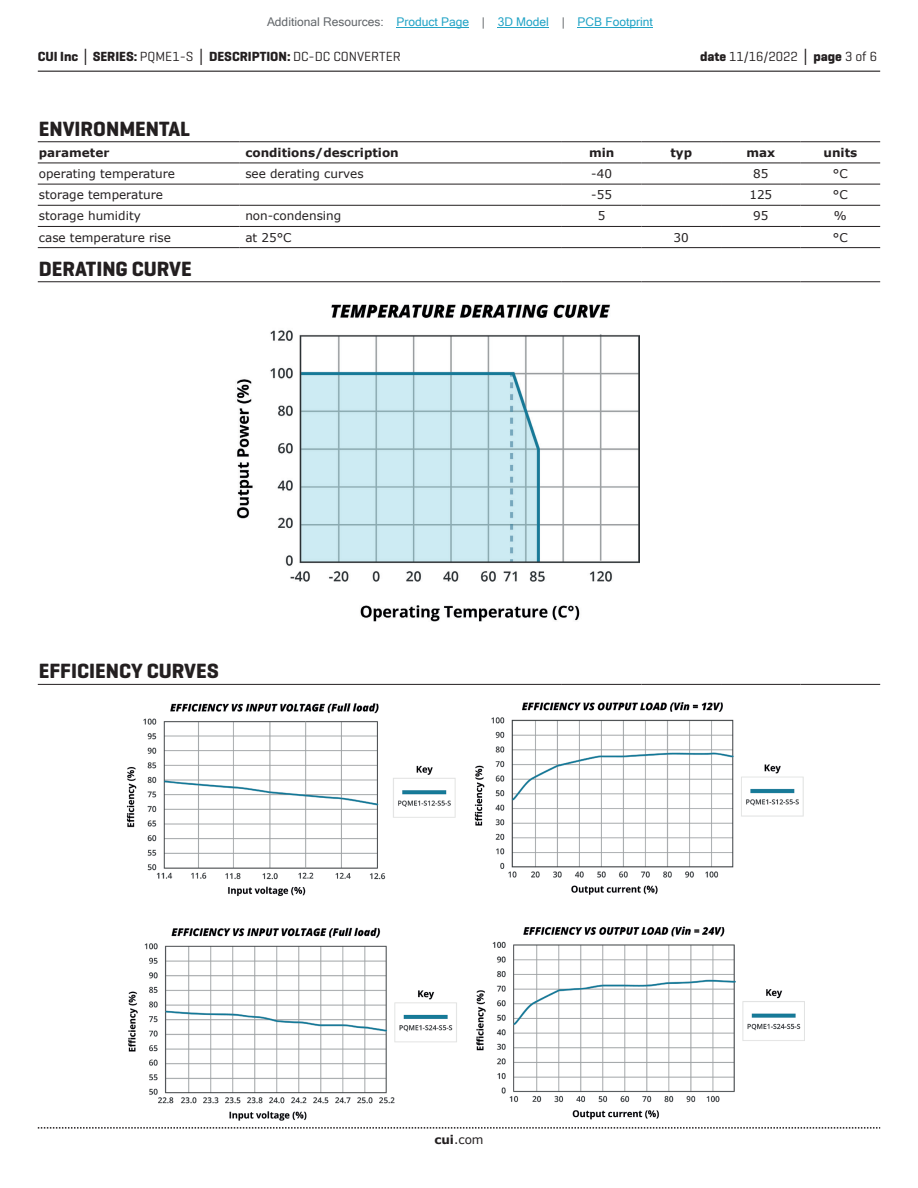
<style>
.page{position:relative;width:918px;height:1188px;background:#fff}
.page>*{position:absolute;margin:0;border:0;box-sizing:border-box;transform-origin:0 0}
.t1{font:700 21px "Geogrotesque";color:#231f20}
.t2{font:700 13.5px "Geogrotesque";color:#231f20}
.t3{font:13.5px "Geogrotesque";color:#231f20}
.t4{font:12px "Verdana";color:#231f20}
.t5{font:12px "Microsoft Sans Serif";color:#23a4c6}
.t6{font:700 12px "Verdana";color:#231f20}
.s1{color:#63676b}
.s2{font-family:"Verdana"}
.s3{font-weight:400}
.s4{font-weight:700}
.s5{font-family:"Verdana";font-weight:700}
</style>
<div class="page">
<hr style="left:38px;top:71px;width:842px;height:1px;background:#231f20">
<svg style="left:38px;top:1127px;width:842px;height:2px"></svg>
<hr style="left:38px;top:141px;width:201px;height:1px;background:#231f20">
<hr style="left:239px;top:141px;width:323px;height:1px;background:#231f20">
<hr style="left:562px;top:141px;width:79px;height:1px;background:#231f20">
<hr style="left:641px;top:141px;width:80px;height:1px;background:#231f20">
<hr style="left:721px;top:141px;width:80px;height:1px;background:#231f20">
<hr style="left:801px;top:141px;width:79px;height:1px;background:#231f20">
<hr style="left:38px;top:163px;width:201px;height:1px;background:#231f20">
<hr style="left:239px;top:163px;width:323px;height:1px;background:#231f20">
<hr style="left:562px;top:163px;width:79px;height:1px;background:#231f20">
<hr style="left:641px;top:163px;width:80px;height:1px;background:#231f20">
<hr style="left:721px;top:163px;width:80px;height:1px;background:#231f20">
<hr style="left:801px;top:163px;width:79px;height:1px;background:#231f20">
<hr style="left:38px;top:184px;width:201px;height:1px;background:#231f20">
<hr style="left:239px;top:184px;width:323px;height:1px;background:#231f20">
<hr style="left:562px;top:184px;width:79px;height:1px;background:#231f20">
<hr style="left:641px;top:184px;width:80px;height:1px;background:#231f20">
<hr style="left:721px;top:184px;width:80px;height:1px;background:#231f20">
<hr style="left:801px;top:184px;width:79px;height:1px;background:#231f20">
<hr style="left:38px;top:205px;width:201px;height:1px;background:#231f20">
<hr style="left:239px;top:205px;width:323px;height:1px;background:#231f20">
<hr style="left:562px;top:205px;width:79px;height:1px;background:#231f20">
<hr style="left:641px;top:205px;width:80px;height:1px;background:#231f20">
<hr style="left:721px;top:205px;width:80px;height:1px;background:#231f20">
<hr style="left:801px;top:205px;width:79px;height:1px;background:#231f20">
<hr style="left:38px;top:226px;width:201px;height:1px;background:#231f20">
<hr style="left:239px;top:226px;width:323px;height:1px;background:#231f20">
<hr style="left:562px;top:226px;width:79px;height:1px;background:#231f20">
<hr style="left:641px;top:226px;width:80px;height:1px;background:#231f20">
<hr style="left:721px;top:226px;width:80px;height:1px;background:#231f20">
<hr style="left:801px;top:226px;width:79px;height:1px;background:#231f20">
<hr style="left:38px;top:247px;width:201px;height:1px;background:#231f20">
<hr style="left:239px;top:247px;width:323px;height:1px;background:#231f20">
<hr style="left:562px;top:247px;width:79px;height:1px;background:#231f20">
<hr style="left:641px;top:247px;width:80px;height:1px;background:#231f20">
<hr style="left:721px;top:247px;width:80px;height:1px;background:#231f20">
<hr style="left:801px;top:247px;width:79px;height:1px;background:#231f20">
<hr style="left:38px;top:281px;width:524px;height:1px;background:#231f20">
<hr style="left:562px;top:281px;width:79px;height:1px;background:#231f20">
<hr style="left:641px;top:281px;width:80px;height:1px;background:#231f20">
<hr style="left:721px;top:281px;width:80px;height:1px;background:#231f20">
<hr style="left:801px;top:281px;width:79px;height:1px;background:#231f20">
<img style="left:236px;top:304px;width:403px;height:318px">
<hr style="left:38px;top:684px;width:524px;height:1px;background:#231f20">
<hr style="left:562px;top:684px;width:79px;height:1px;background:#231f20">
<hr style="left:641px;top:684px;width:80px;height:1px;background:#231f20">
<hr style="left:721px;top:684px;width:80px;height:1px;background:#231f20">
<hr style="left:801px;top:684px;width:79px;height:1px;background:#231f20">
<img style="left:126px;top:702px;width:679px;height:419px">
<hr style="left:397px;top:27px;width:72px;height:1px;background:#23a4c6">
<hr style="left:498px;top:27px;width:51px;height:1px;background:#23a4c6">
<hr style="left:578px;top:27px;width:75px;height:1px;background:#23a4c6">
<p class="t5" style="left:267px;top:15px;width:387px"><span class="s1">Additional Resources:</span> Product Page <span class="s1">|</span> 3D Model <span class="s1">|</span> PCB Footprint</p>
<p class="t2" style="left:38px;top:48px;width:364px">CUI Inc <span class="s2">│</span> SERIES: <span class="s3">PQME1-S</span> <span class="s2">│</span> DESCRIPTION: <span class="s3">DC-DC CONVERTER</span></p>
<p class="t3" style="left:700px;top:48px;width:179px"><span class="s4">date</span> 11/16/2022 <span class="s5">│</span> <span class="s4">page</span> 3 of 6</p>
<h1 class="t1" style="left:39px;top:116px;width:153px">ENVIRONMENTAL</h1>
<p class="t6" style="left:39px;top:144px;width:72px">parameter</p>
<p class="t6" style="left:245px;top:144px;width:155px">conditions/description</p>
<p class="t6" style="left:589px;top:144px;width:27px">min</p>
<p class="t6" style="left:670px;top:144px;width:23px">typ</p>
<p class="t6" style="left:746px;top:144px;width:30px">max</p>
<p class="t6" style="left:824px;top:144px;width:35px">units</p>
<p class="t4" style="left:39px;top:165px;width:138px">operating temperature</p>
<p class="t4" style="left:245px;top:165px;width:120px">see derating curves</p>
<p class="t4" style="left:591px;top:165px;width:22px">-40</p>
<p class="t4" style="left:753px;top:165px;width:17px">85</p>
<p class="t4" style="left:833px;top:165px;width:16px">°C</p>
<p class="t4" style="left:39px;top:187px;width:126px">storage temperature</p>
<p class="t4" style="left:591px;top:187px;width:22px">-55</p>
<p class="t4" style="left:749px;top:187px;width:24px">125</p>
<p class="t4" style="left:833px;top:187px;width:16px">°C</p>
<p class="t4" style="left:39px;top:208px;width:103px">storage humidity</p>
<p class="t4" style="left:245px;top:208px;width:97px">non-condensing</p>
<p class="t4" style="left:598px;top:208px;width:9px">5</p>
<p class="t4" style="left:753px;top:208px;width:17px">95</p>
<p class="t4" style="left:834px;top:208px;width:14px">%</p>
<p class="t4" style="left:39px;top:229px;width:134px">case temperature rise</p>
<p class="t4" style="left:245px;top:229px;width:48px">at 25°C</p>
<p class="t4" style="left:674px;top:229px;width:17px">30</p>
<p class="t4" style="left:833px;top:229px;width:16px">°C</p>
<h1 class="t1" style="left:39px;top:256px;width:154px">DERATING CURVE</h1>
<h1 class="t1" style="left:39px;top:658px;width:181px">EFFICIENCY CURVES</h1>
<p class="t4" style="left:434px;top:1131px;width:51px"><span class="s4">cui</span>.com</p>
</div>
